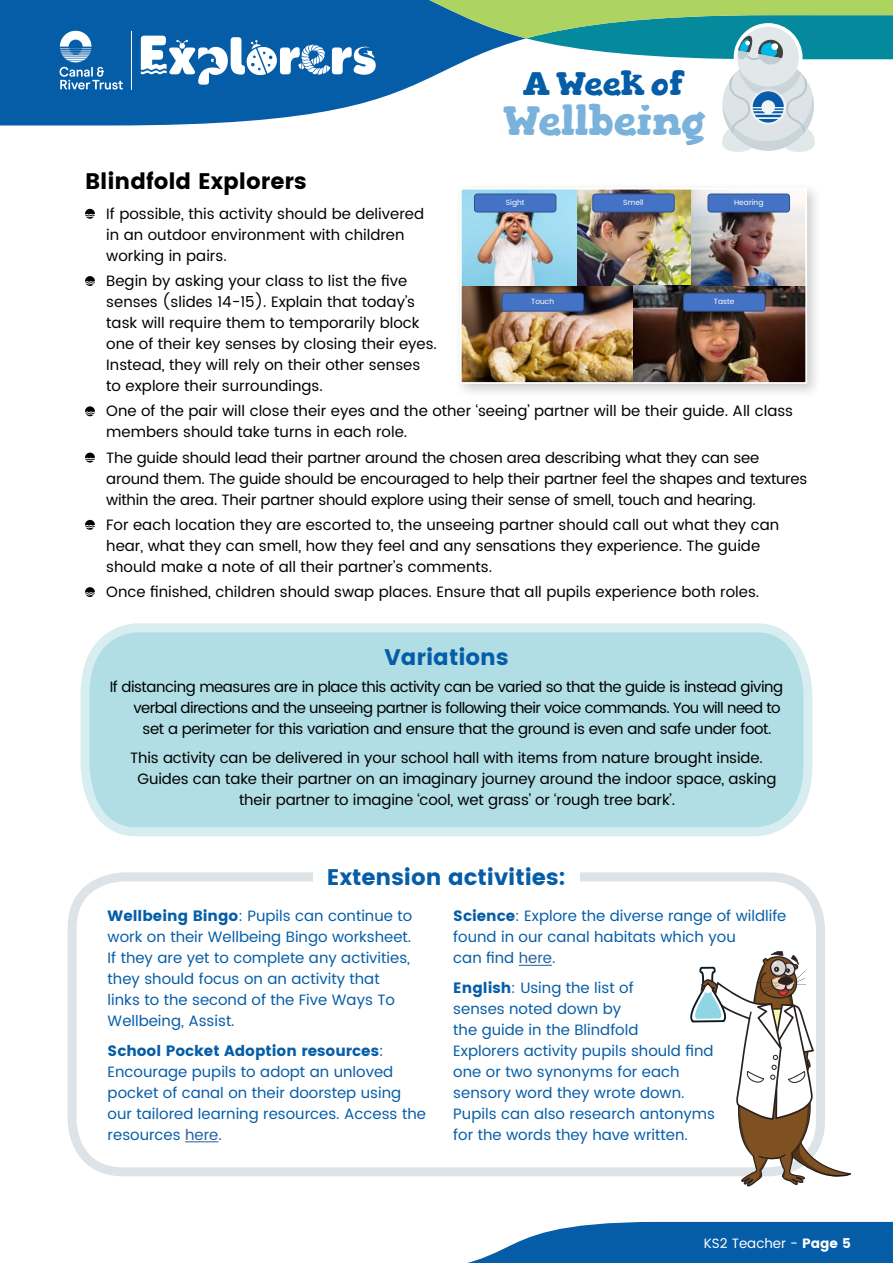
<style>
.page{position:relative;width:893px;height:1263px;background:#fff}
.page>*{position:absolute;margin:0;border:0;box-sizing:border-box;transform-origin:0 0}
.t1{font:700 40.95px "Gorditas";color:#7bb2db}
.t2{font:700 32.55px "Gorditas";color:#055da8}
.t3{font:22.5px "Poppins";color:#055da8}
.t4{font:22.5px "Poppins";color:#000}
.t5{font:15px/21px "Poppins";letter-spacing:-.01em;color:#000}
.t6{font:15px/21px "Poppins";color:#055da8}
.t7{font:15px "Poppins";letter-spacing:-.03em;color:#000}
.t8{font:15px "Poppins";letter-spacing:-.04em;color:#000}
.t9{font:13.5px "Poppins";color:#fff}
.t10{font:7.5px "Poppins";color:#fff}
.s1{font-style:inherit}
.s2{color:#215e9e}
</style>
<div class="page">
<svg style="left:467px;top:1222px;width:426px;height:41px;background:#2672b3"></svg>
<div style="left:68px;top:872px;width:757px;height:304px;border:9px solid #dde3e6;border-radius:51px"></div>
<hr style="left:185px;top:1141px;width:33px;height:1px;background:#215e9e">
<div style="left:313px;top:860px;width:267px;height:25px;background:#fff"></div>
<hr style="left:519px;top:965px;width:33px;height:1px;background:#215e9e">
<svg style="left:0;top:0;width:893px;height:152px"></svg>
<svg style="left:80px;top:623px;width:733px;height:214px;background:#b6dfe6"></svg>
<svg style="left:85px;top:209px;width:10px;height:10px"></svg>
<svg style="left:85px;top:276px;width:10px;height:10px"></svg>
<svg style="left:85px;top:406px;width:10px;height:10px"></svg>
<svg style="left:85px;top:453px;width:10px;height:9px"></svg>
<svg style="left:85px;top:520px;width:10px;height:10px"></svg>
<svg style="left:85px;top:587px;width:10px;height:10px"></svg>
<svg style="left:688px;top:950px;width:163px;height:236px"></svg>
<div style="left:455px;top:182px;width:368px;height:217px;background:#000;opacity:.2"></div>
<img style="left:463px;top:286px;width:341px;height:95px">
<img style="left:576px;top:191px;width:228px;height:95px">
<img style="left:463px;top:191px;width:113px;height:95px">
<div style="left:502px;top:293px;width:81px;height:18px;background:#4472c4;border-radius:3px"></div>
<div style="left:502px;top:293px;width:82px;height:18px;border:1px solid #2f528f;border-radius:3px"></div>
<div style="left:683px;top:293px;width:82px;height:18px;background:#4472c4;border-radius:3px"></div>
<div style="left:683px;top:293px;width:82px;height:18px;border:1px solid #2f528f;border-radius:3px"></div>
<div style="left:474px;top:194px;width:82px;height:18px;background:#4472c4;border-radius:3px"></div>
<div style="left:474px;top:194px;width:82px;height:18px;border:1px solid #2f528f;border-radius:3px"></div>
<div style="left:593px;top:194px;width:81px;height:18px;background:#4472c4;border:1px solid #2f528f;border-radius:3px"></div>
<div style="left:708px;top:194px;width:81px;height:18px;background:#4472c4;border-radius:3px"></div>
<div style="left:708px;top:194px;width:82px;height:18px;border:1px solid #2f528f;border-radius:3px"></div>
<div style="left:460px;top:188px;width:347px;height:196px;border:2px solid #fff"></div>
<h2 class="t2" style="left:523px;top:64px;width:161px">A Week of</h2>
<h1 class="t1" style="left:503px;top:96px;width:203px">Wellbeing</h1>
<h3 class="t4" style="left:85px;top:168px;width:223px">Blindfold Explorers</h3>
<p class="t5" style="left:106px;top:203px;width:319px">If possible, this activity should be delivered in an outdoor environment with children working in pairs.</p>
<p class="t5" style="left:106px;top:271px;width:332px">Begin by asking your class to list the five senses (slides 14-15). Explain that today’s task will require them to temporarily block one of their key senses by closing their eyes.<br>Instead, they will rely on their other senses to explore their surroundings.</p>
<p class="t5" style="left:106px;top:401px;width:688px">One of the pair will close their eyes and the other ‘seeing’ partner will be their guide. All class members should take turns in each role.</p>
<p class="t5" style="left:106px;top:447px;width:703px">The guide should lead their partner around the chosen area describing what they can see around them. The guide should be encouraged to help their partner feel the shapes and textures within the area. Their partner should explore using their sense of smell, touch and hearing.</p>
<p class="t5" style="left:106px;top:514px;width:674px">For each location they are escorted to, the unseeing partner should call out what they can hear, what they can smell, how they feel and any sensations they experience. The guide should make a note of all their partner’s comments.</p>
<p class="t5" style="left:106px;top:582px;width:654px">Once finished, children should swap places. Ensure that all pupils experience both roles.</p>
<p class="t10" style="left:506px;top:196px;width:20px">Sight</p>
<p class="t10" style="left:623px;top:196px;width:22px">Smell</p>
<p class="t10" style="left:734px;top:196px;width:31px">Hearing</p>
<p class="t10" style="left:531px;top:296px;width:24px">Touch</p>
<p class="t10" style="left:714px;top:296px;width:22px">Taste</p>
<h3 class="t3" style="left:384px;top:644px;width:125px">Variations</h3>
<p class="t7" style="left:110px;top:676px;width:675px">If distancing measures are in place this activity can be varied so that the guide is instead giving</p>
<p class="t8" style="left:134px;top:697px;width:649px">verbal directions and the unseeing partner is following their voice commands. You will need to</p>
<p class="t5" style="left:143px;top:718px;width:630px">set a perimeter for this variation and ensure that the ground is even and safe under foot.</p>
<p class="t5" style="left:130px;top:748px;width:634px">This activity can be delivered in your school hall with items from nature brought inside.</p>
<p class="t5" style="left:138px;top:769px;width:640px">Guides can take their partner on an imaginary journey around the indoor space, asking</p>
<p class="t5" style="left:239px;top:790px;width:437px">their partner to imagine ‘cool, wet grass’ or ‘rough tree bark’.</p>
<h3 class="t3" style="left:327px;top:864px;width:240px">Extension activities:</h3>
<p class="t6" style="left:453px;top:906px;width:335px"><span class="s1">Science</span>: Explore the diverse range of wildlife found in our canal habitats which you<br>can find <span class="s2">here</span>.</p>
<p class="t6" style="left:453px;top:978px;width:263px"><span class="s1">English</span>: Using the list of<br>senses noted down by<br>the guide in the Blindfold<br>Explorers activity pupils should find one or two synonyms for each sensory word they wrote down.<br>Pupils can also research antonyms for the words they have written.</p>
<p class="t6" style="left:108px;top:906px;width:306px"><span class="s1">Wellbeing Bingo</span>: Pupils can continue to work on their Wellbeing Bingo worksheet.<br>If they are yet to complete any activities, they should focus on an activity that links to the second of the Five Ways To Wellbeing, Assist.</p>
<p class="t6" style="left:108px;top:1041px;width:320px"><span class="s1">School Pocket Adoption resources</span>:<br>Encourage pupils to adopt an unloved pocket of canal on their doorstep using our tailored learning resources. Access the resources <span class="s2">here</span>.</p>
<p class="t9" style="left:704px;top:1234px;width:149px">KS2 Teacher - <span class="s1">Page 5</span></p>
</div>
